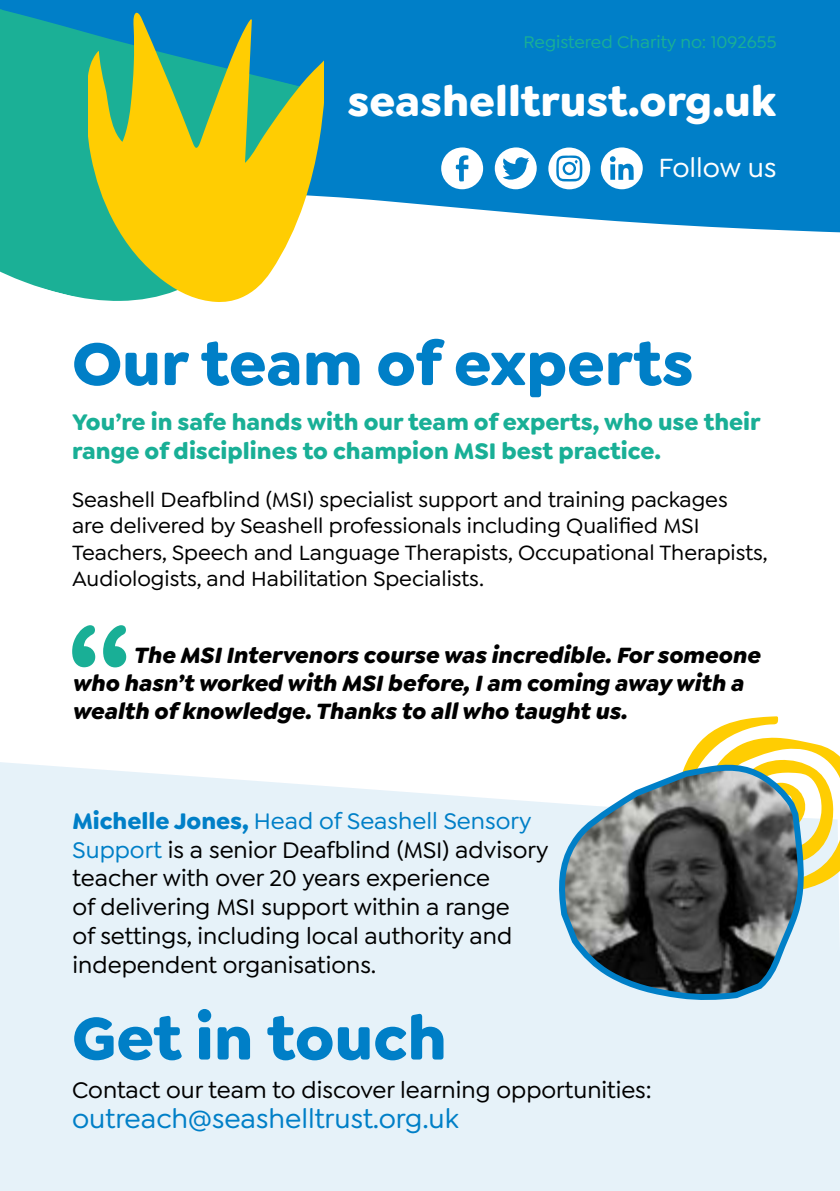
<style>
.page{position:relative;width:840px;height:1191px;background:#fff}
.page>*{position:absolute;margin:0;border:0;box-sizing:border-box;transform-origin:0 0}
.t1{font:144px "Arial Rounded MT Bold";color:#19af96}
.t2{font:700 64px "Goldplay";color:#007fc7}
.t3{font:700 44px "Goldplay";color:#fff}
.t4{font:500 28px "Goldplay";color:#007fc7}
.t5{font:500 28px "Goldplay";color:#fff}
.t6{font:500 24px/28.8px "Goldplay";color:#000}
.t7{font:700 24px/28.8px "Goldplay";color:#19af96}
.t8{font:italic 700 23.6px/28.2px "Goldplay";color:#000}
.t9{font:500 22px/26.4px "Goldplay";color:#000}
.t10{font:500 18px "Goldplay";color:#19af96}
.s1{font-weight:700;color:#007fc7}
.s2{color:#007fc7}
</style>
<div class="page">
<div style="left:0;top:762px;width:839px;height:429px;background:#e6f2f9"></div>
<svg style="left:0;top:0;width:839px;height:233px;fill:#007fc8"></svg>
<svg style="left:0;top:9px;width:321px;height:290px;fill:#1bb096"></svg>
<svg style="left:89px;top:13px;width:234px;height:289px;fill:#ffcd02"></svg>
<svg style="left:441px;top:147px;width:42px;height:42px"></svg>
<svg style="left:600px;top:147px;width:43px;height:42px"></svg>
<svg style="left:494px;top:147px;width:42px;height:42px"></svg>
<svg style="left:548px;top:147px;width:42px;height:42px"></svg>
<svg style="left:564px;top:164px;width:9px;height:9px"></svg>
<svg style="left:688px;top:716px;width:151px;height:175px"></svg>
<svg style="left:553px;top:759px;width:254px;height:242px"></svg>
<p class="t10" style="left:523px;top:31px;width:254px">Registered Charity no: 1092655</p>
<h3 class="t3" style="left:347px;top:73px;width:430px">seashelltrust.org.uk</h3>
<p class="t5" style="left:658px;top:151px;width:119px">Follow us</p>
<h2 class="t2" style="left:72px;top:322px;width:622px">Our team of experts</h2>
<p class="t7" style="left:72px;top:407px;width:689px">You’re in safe hands with our team of experts, who use their range of disciplines to champion MSI best practice.</p>
<p class="t9" style="left:72px;top:486px;width:696px">Seashell Deafblind (MSI) specialist support and training packages<br>are delivered by Seashell professionals including Qualified MSI Teachers, Speech and Language Therapists, Occupational Therapists, Audiologists, and Habilitation Specialists.</p>
<h1 class="t1" style="left:66px;top:594px;width:67px">“</h1>
<p class="t8" style="left:72px;top:697px;width:556px">wealth of knowledge. Thanks to all who taught us.</p>
<p class="t8" style="left:72px;top:641px;width:689px;text-indent:61px">The MSI Intervenors course was incredible. For someone who hasn’t worked with MSI before, I am coming away with a</p>
<p class="t6" style="left:73px;top:806px;width:477px"><span class="s1">Michelle Jones,</span> <span class="s2">Head of Seashell Sensory Support</span> is a senior Deafblind (MSI) advisory teacher with over 20 years experience<br>of delivering MSI support within a range<br>of settings, including local authority and independent organisations.</p>
<h2 class="t2" style="left:72px;top:996px;width:376px">Get in touch</h2>
<p class="t6" style="left:72px;top:1075px;width:581px">Contact our team to discover learning opportunities:</p>
<p class="t4" style="left:72px;top:1102px;width:388px">outreach@seashelltrust.org.uk</p>
</div>
